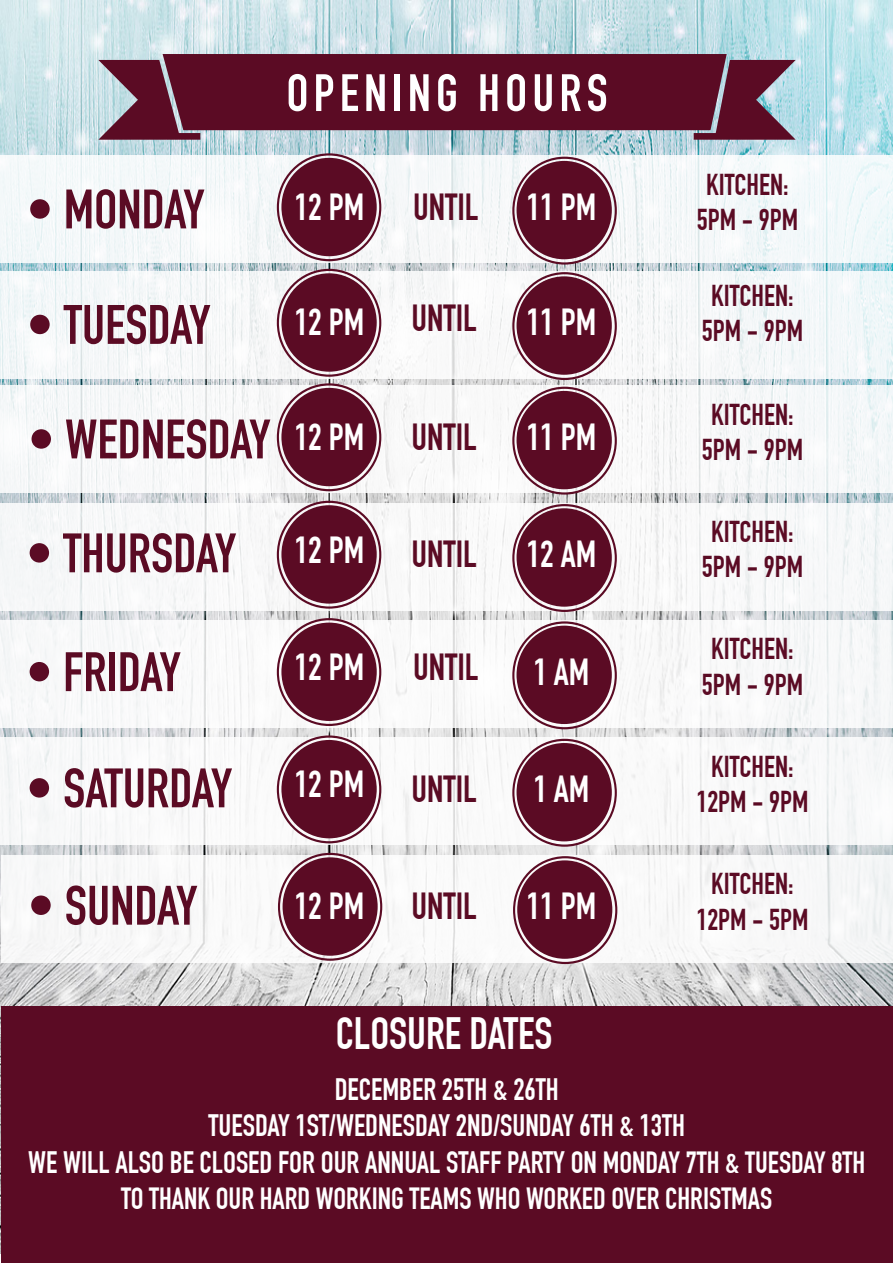
<style>
.page{position:relative;width:893px;height:1263px;background:#fff}
.page>*{position:absolute;margin:0;border:0;box-sizing:border-box;transform-origin:0 0}
.t1{font:700 54.6px "DIN Condensed";color:#5b0b24}
.t2{font:700 51.68px "DIN Condensed";letter-spacing:.1em;color:#fff}
.t3{font:700 44.25px "DIN Condensed";color:#fff}
.t4{font:700 36.9px "DIN Condensed";color:#fff}
.t5{font:700 36.9px "DIN Condensed";color:#5b0b24}
.t6{font:700 30.3px/36.4px "DIN Condensed";color:#fff;text-align:center}
.t7{font:700 30px "DIN Condensed";color:#fff}
.t8{font:700 29.55px/35.4px "DIN Condensed";color:#5b0b24;text-align:center}
.s1{font-size:30px}
</style>
<div class="page">
<img style="left:0;top:0;width:893px;height:1253px">
<div style="left:1px;top:1006px;width:892px;height:257px;background:#5b0b24"></div>
<svg style="left:98px;top:54px;width:698px;height:86px;background:#6a2c42"></svg>
<svg style="left:0;top:271px;width:893px;height:108px;fill:#f6f8f9"></svg>
<svg style="left:277px;top:269px;width:104px;height:108px"></svg>
<svg style="left:512px;top:272px;width:105px;height:108px"></svg>
<div style="left:0;top:385px;width:893px;height:108px;background:#f8f8f9"></div>
<svg style="left:277px;top:383px;width:104px;height:108px"></svg>
<svg style="left:512px;top:387px;width:105px;height:108px"></svg>
<div style="left:0;top:503px;width:893px;height:108px;background:#f8f8f9"></div>
<svg style="left:277px;top:501px;width:104px;height:108px"></svg>
<svg style="left:512px;top:504px;width:105px;height:108px"></svg>
<div style="left:0;top:620px;width:893px;height:108px;background:#fff"></div>
<svg style="left:277px;top:618px;width:104px;height:108px"></svg>
<svg style="left:512px;top:621px;width:105px;height:108px"></svg>
<div style="left:0;top:737px;width:893px;height:108px;background:#fff"></div>
<svg style="left:277px;top:735px;width:104px;height:108px"></svg>
<svg style="left:512px;top:739px;width:105px;height:108px"></svg>
<div style="left:0;top:155px;width:893px;height:108px;background:#f5f8fa"></div>
<svg style="left:277px;top:153px;width:104px;height:108px"></svg>
<svg style="left:512px;top:157px;width:105px;height:108px"></svg>
<div style="left:2px;top:855px;width:891px;height:108px;background:#fff"></div>
<svg style="left:278px;top:853px;width:104px;height:108px"></svg>
<svg style="left:513px;top:856px;width:104px;height:108px"></svg>
<h2 class="t2" style="left:286px;top:63px;width:323px">OPENING HOURS</h2>
<h1 class="t1" style="left:26px;top:177px;width:180px">• MONDAY</h1>
<p class="t4" style="left:295px;top:185px;width:71px">12 PM</p>
<p class="t5" style="left:413px;top:185px;width:67px">UNTIL</p>
<p class="t4" style="left:526px;top:185px;width:71px">11 PM</p>
<h1 class="t1" style="left:26px;top:293px;width:186px">• TUESDAY</h1>
<p class="t4" style="left:295px;top:301px;width:71px">12 PM</p>
<p class="t5" style="left:411px;top:297px;width:67px">UNTIL</p>
<p class="t4" style="left:526px;top:301px;width:71px">11 PM</p>
<h1 class="t1" style="left:28px;top:407px;width:244px">• WEDNESDAY</h1>
<p class="t4" style="left:295px;top:415px;width:71px">12 PM</p>
<p class="t5" style="left:411px;top:415px;width:67px">UNTIL</p>
<p class="t4" style="left:526px;top:415px;width:71px">11 PM</p>
<h1 class="t1" style="left:26px;top:521px;width:212px">• THURSDAY</h1>
<p class="t4" style="left:295px;top:528px;width:71px">12 PM</p>
<p class="t5" style="left:411px;top:533px;width:67px">UNTIL</p>
<p class="t4" style="left:526px;top:533px;width:71px">12 AM</p>
<h1 class="t1" style="left:26px;top:640px;width:157px">• FRIDAY</h1>
<p class="t4" style="left:295px;top:645px;width:71px">12 PM</p>
<p class="t5" style="left:413px;top:645px;width:67px">UNTIL</p>
<p class="t4" style="left:533px;top:650px;width:58px">1 AM</p>
<h1 class="t1" style="left:26px;top:756px;width:208px">• SATURDAY</h1>
<p class="t4" style="left:295px;top:763px;width:71px">12 PM</p>
<p class="t5" style="left:411px;top:767px;width:67px">UNTIL</p>
<p class="t4" style="left:533px;top:767px;width:58px">1 AM</p>
<h1 class="t1" style="left:27px;top:873px;width:172px">• SUNDAY</h1>
<p class="t4" style="left:295px;top:885px;width:71px">12 PM</p>
<p class="t5" style="left:411px;top:885px;width:67px">UNTIL</p>
<p class="t4" style="left:526px;top:885px;width:71px">11 PM</p>
<p class="t8" style="left:697px;top:167px;width:103px">KITCHEN:<br>5PM - 9PM</p>
<p class="t8" style="left:702px;top:278px;width:103px">KITCHEN:<br>5PM - 9PM</p>
<p class="t8" style="left:702px;top:397px;width:103px">KITCHEN:<br>5PM - 9PM</p>
<p class="t8" style="left:702px;top:514px;width:103px">KITCHEN:<br>5PM - 9PM</p>
<p class="t8" style="left:702px;top:631px;width:103px">KITCHEN:<br>5PM - 9PM</p>
<p class="t8" style="left:696px;top:749px;width:114px">KITCHEN:<br>12PM - 9PM</p>
<p class="t8" style="left:696px;top:866px;width:114px">KITCHEN:<br>12PM - 5PM</p>
<h3 class="t3" style="left:336px;top:1008px;width:218px">CLOSURE DATES</h3>
<p class="t6" style="left:28px;top:1071px;width:838px">DECEMBER 25TH &amp; 26TH<br>TUESDAY 1ST/WEDNESDAY 2ND/SUNDAY 6TH &amp; 13TH<br>WE WILL ALSO BE CLOSED FOR OUR ANNUAL STAFF PARTY ON <span class="s1">MONDAY 7TH &amp; TUESDAY 8TH</span></p>
<p class="t7" style="left:121px;top:1180px;width:653px">TO THANK OUR HARD WORKING TEAMS WHO WORKED OVER CHRISTMAS</p>
</div>
